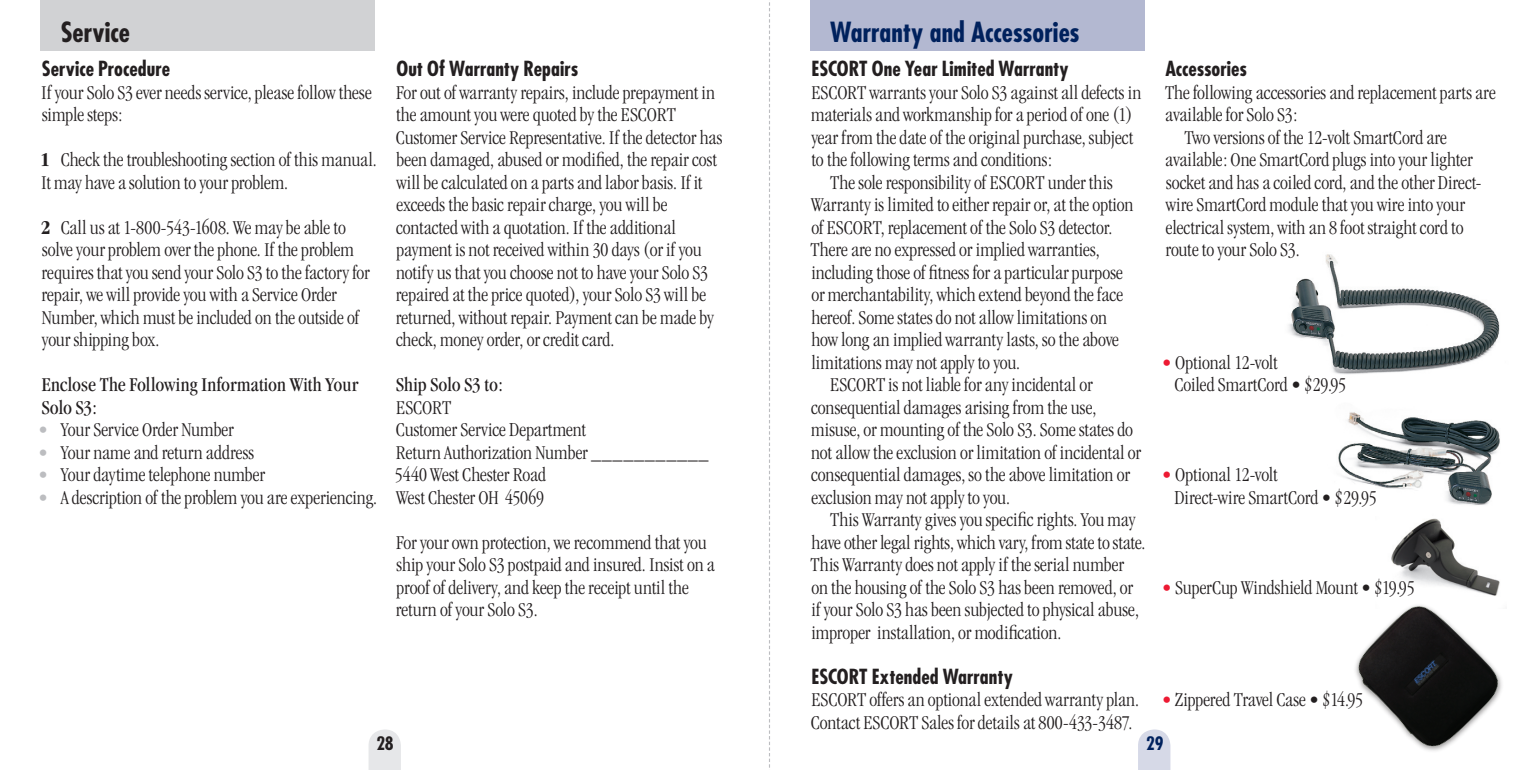
<style>
.page{position:relative;width:1539px;height:770px;background:#fff}
.page>*{position:absolute;margin:0;border:0;box-sizing:border-box;transform-origin:0 0}
.t1{font:700 condensed 27px "Futura";letter-spacing:-.005em;color:#00215d}
.t2{font:700 condensed 27px "Futura";color:#231f20}
.t3{font:300 condensed 20.25px/22.5px "Garamond";letter-spacing:-.005em;color:#231f20}
.t4{font:700 condensed 20.25px "Futura";color:#231f20}
.t5{font:condensed 20.25px/22.5px "Garamond";color:#231f20}
.t6{font:700 condensed 18px "Futura";color:#231f20}
.t7{font:700 condensed 18px "Futura";color:#00215d}
.s1{font-weight:700}
.s2{color:#bcbdc0}
.s3{color:#ed1a33}
</style>
<div class="page">
<img style="left:1392px;top:518px;width:63px;height:36px">
<img style="left:1338px;top:412px;width:162px;height:93px">
<img style="left:1288px;top:254px;width:212px;height:120px">
<div style="left:40px;top:0;width:335px;height:51px;background:#d1d2d4"></div>
<div style="left:810px;top:0;width:334px;height:51px;background:#b3b8d1"></div>
<svg style="left:1138px;top:729px;width:32px;height:41px"></svg>
<svg style="left:369px;top:729px;width:32px;height:41px"></svg>
<img style="left:1355px;top:554px;width:147px;height:197px">
<svg style="left:769px;top:2px;width:1px;height:766px"></svg>
<h1 class="t2" style="left:61px;top:14px;width:71px">Service</h1>
<h1 class="t1" style="left:830px;top:14px;width:251px">Warranty and Accessories</h1>
<p class="t4" style="left:42px;top:55px;width:130px">Service Procedure</p>
<p class="t3" style="left:41px;top:81px;width:332px">If your Solo S3 ever needs service, please follow these simple steps:</p>
<p class="t3" style="left:40px;top:148px;width:338px"><span class="s1">1</span> Check the troubleshooting section of this manual.<br>It may have a solution to your problem.</p>
<p class="t3" style="left:41px;top:216px;width:330px"><span class="s1">2</span> Call us at 1-800-543-1608. We may be able to solve your problem over the phone. If the problem requires that you send your Solo S3 to the factory for repair, we will provide you with a Service Order Number, which must be included on the outside of your shipping box.</p>
<p class="t5" style="left:42px;top:373px;width:318px">Enclose The Following Information With Your<br>Solo S3:</p>
<p class="t3" style="left:38px;top:418px;width:197px"><span class="s2">•</span> Your Service Order Number</p>
<p class="t3" style="left:38px;top:441px;width:218px"><span class="s2">•</span> Your name and return address</p>
<p class="t3" style="left:38px;top:463px;width:228px"><span class="s2">•</span> Your daytime telephone number</p>
<p class="t3" style="left:38px;top:486px;width:341px"><span class="s2">•</span> A description of the problem you are experiencing.</p>
<p class="t4" style="left:396px;top:55px;width:184px">Out Of Warranty Repairs</p>
<p class="t3" style="left:396px;top:81px;width:328px">For out of warranty repairs, include prepayment in the amount you were quoted by the ESCORT Customer Service Representative. If the detector has been damaged, abused or modified, the repair cost will be calculated on a parts and labor basis. If it exceeds the basic repair charge, you will be contacted with a quotation. If the additional payment is not received within 30 days (or if you notify us that you choose not to have your Solo S3 repaired at the price quoted), your Solo S3 will be returned, without repair. Payment can be made by check, money order, or credit card.</p>
<p class="t5" style="left:396px;top:373px;width:108px">Ship Solo S3 to:</p>
<p class="t3" style="left:395px;top:396px;width:315px">ESCORT<br>Customer Service Department<br>Return Authorization Number ___________<br>5440 West Chester Road<br>West Chester OH 45069</p>
<p class="t3" style="left:396px;top:531px;width:320px">For your own protection, we recommend that you ship your Solo S3 postpaid and insured. Insist on a proof of delivery, and keep the receipt until the return of your Solo S3.</p>
<p class="t4" style="left:812px;top:55px;width:259px">ESCORT One Year Limited Warranty</p>
<p class="t3" style="left:811px;top:81px;width:332px">ESCORT warrants your Solo S3 against all defects in materials and workmanship for a period of one (1) year from the date of the original purchase, subject to the following terms and conditions:</p>
<p class="t3" style="left:830px;top:171px;width:284px">The sole responsibility of ESCORT under this</p>
<p class="t3" style="left:811px;top:193px;width:324px">Warranty is limited to either repair or, at the option</p>
<p class="t3" style="left:811px;top:216px;width:303px">of ESCORT, replacement of the Solo S3 detector.</p>
<p class="t3" style="left:811px;top:238px;width:291px">There are no expressed or implied warranties,</p>
<p class="t3" style="left:811px;top:261px;width:313px">including those of fitness for a particular purpose</p>
<p class="t3" style="left:811px;top:283px;width:313px">or merchantability, which extend beyond the face</p>
<p class="t3" style="left:811px;top:306px;width:297px">hereof. Some states do not allow limitations on</p>
<p class="t3" style="left:811px;top:328px;width:309px">how long an implied warranty lasts, so the above</p>
<p class="t3" style="left:811px;top:351px;width:210px">limitations may not apply to you.</p>
<p class="t3" style="left:830px;top:373px;width:264px">ESCORT is not liable for any incidental or</p>
<p class="t3" style="left:811px;top:396px;width:287px">consequential damages arising from the use,</p>
<p class="t3" style="left:811px;top:418px;width:323px">misuse, or mounting of the Solo S3. Some states do</p>
<p class="t3" style="left:811px;top:441px;width:331px">not allow the exclusion or limitation of incidental or</p>
<p class="t3" style="left:811px;top:463px;width:320px">consequential damages, so the above limitation or</p>
<p class="t3" style="left:812px;top:486px;width:200px">exclusion may not apply to you.</p>
<p class="t3" style="left:830px;top:508px;width:307px">This Warranty gives you specific rights. You may</p>
<p class="t3" style="left:811px;top:531px;width:336px">have other legal rights, which vary, from state to state.</p>
<p class="t3" style="left:811px;top:553px;width:315px">This Warranty does not apply if the serial number</p>
<p class="t3" style="left:811px;top:576px;width:323px">on the housing of the Solo S3 has been removed, or</p>
<p class="t3" style="left:811px;top:598px;width:329px">if your Solo S3 has been subjected to physical abuse,</p>
<p class="t3" style="left:811px;top:621px;width:252px">improper installation, or modification.</p>
<p class="t4" style="left:812px;top:663px;width:203px">ESCORT Extended Warranty</p>
<p class="t3" style="left:811px;top:688px;width:330px">ESCORT offers an optional extended warranty plan.<br>Contact ESCORT Sales for details at 800-433-3487.</p>
<p class="t4" style="left:1165px;top:55px;width:83px">Accessories</p>
<p class="t3" style="left:1165px;top:81px;width:332px">The following accessories and replacement parts are</p>
<p class="t3" style="left:1165px;top:103px;width:133px">available for Solo S3:</p>
<p class="t3" style="left:1185px;top:126px;width:264px">Two versions of the 12-volt SmartCord are</p>
<p class="t3" style="left:1165px;top:148px;width:309px">available: One SmartCord plugs into your lighter</p>
<p class="t3" style="left:1166px;top:171px;width:317px">socket and has a coiled cord, and the other Direct-</p>
<p class="t3" style="left:1166px;top:193px;width:301px">wire SmartCord module that you wire into your</p>
<p class="t3" style="left:1166px;top:216px;width:299px">electrical system, with an 8 foot straight cord to</p>
<p class="t3" style="left:1165px;top:238px;width:136px">route to your Solo S3.</p>
<p class="t3" style="left:1174px;top:351px;width:173px;text-indent:-13px"><span class="s3">•</span> Optional 12-volt<br>Coiled SmartCord • $29.95</p>
<p class="t3" style="left:1174px;top:463px;width:204px;text-indent:-13px"><span class="s3">•</span> Optional 12-volt<br>Direct-wire SmartCord • $29.95</p>
<p class="t3" style="left:1162px;top:576px;width:254px"><span class="s3">•</span> SuperCup Windshield Mount • $19.95</p>
<p class="t3" style="left:1162px;top:688px;width:203px"><span class="s3">•</span> Zippered Travel Case • $14.95</p>
<p class="t6" style="left:376px;top:731px;width:19px">28</p>
<p class="t7" style="left:1146px;top:731px;width:19px">29</p>
</div>
